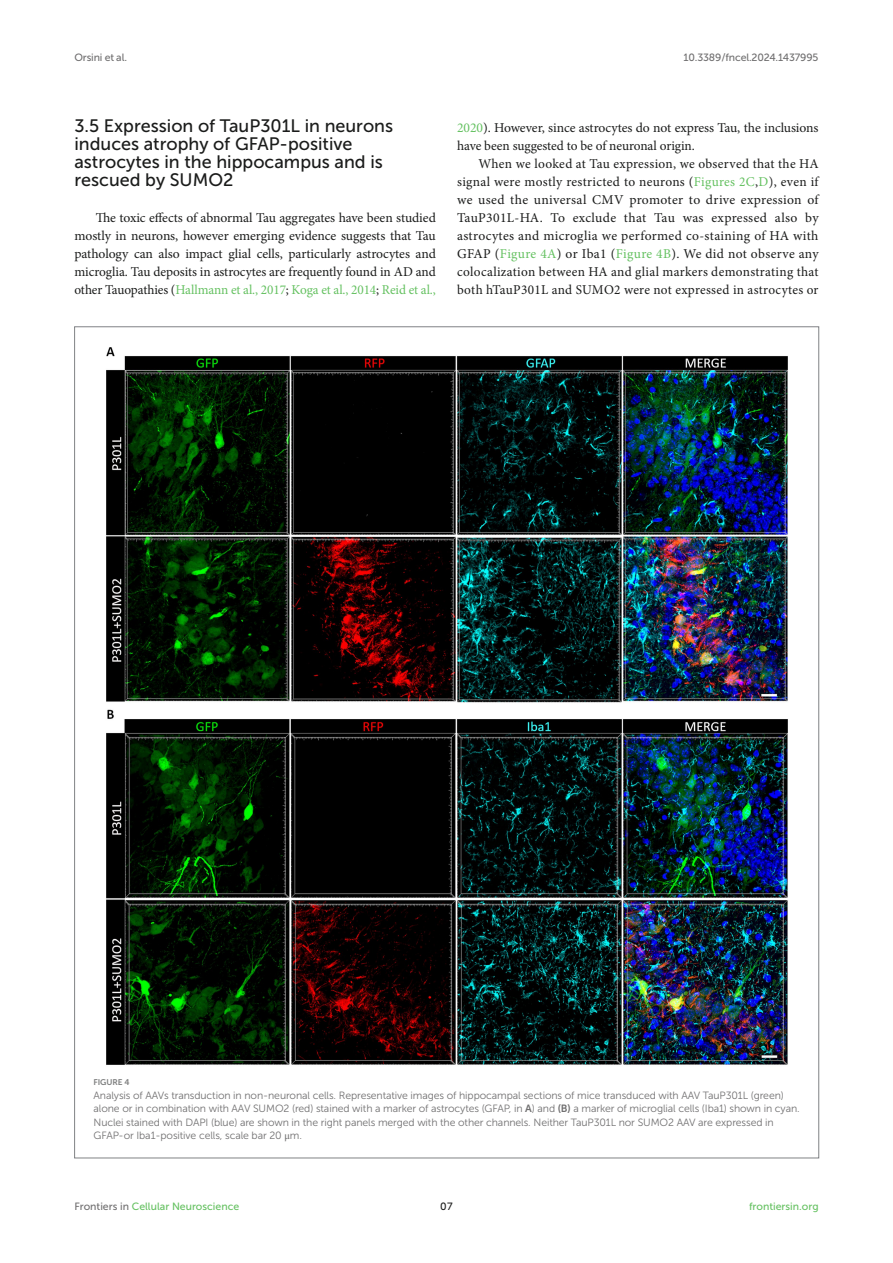
<style>
.page{position:relative;width:893px;height:1263px;background:#fff}
.page>*{position:absolute;margin:0;border:0;box-sizing:border-box;transform-origin:0 0}
.HEAD_2{font:18px/18px "Museo Sans 500";color:#1b1c1b}
.TEXT{font:13.5px/18px "Minion Pro";letter-spacing:-.005em;color:#1b1c1b;text-align:justify}
.FIG_LEG{font:10.5px/13.5px "Museo Sans 300";letter-spacing:-.01em;color:#706f70}
.t1{font:10.5px "Museo Sans 500";color:#65c161}
.t2{font:10.5px "Museo Sans 500";letter-spacing:-.015em;color:#706f70}
.t3{font:10.5px "Museo Sans 500";color:#1b1c1b}
.FIG_HD{font:8.25px "Museo Sans 700";letter-spacing:-.01em;color:#7e7f7f}
.s1{color:#65c161}
.s2{font-family:"Museo Sans 700"}
.s3{font-family:"STIX General"}
.s4{color:#706f70}
</style>
<div class="page">
<img style="left:106px;top:347px;width:682px;height:718px">
<p class="t2" style="left:74px;top:51px;width:54px">Orsini et al.</p>
<p class="t2" style="left:683px;top:51px;width:136px">10.3389/fncel.2024.1437995</p>
<p class="HEAD_2" style="left:74px;top:117px;width:320px">3.5 Expression of TauP301L in neurons induces atrophy of GFAP-positive astrocytes in the hippocampus and is rescued by SUMO2</p>
<p class="TEXT" style="left:74px;top:209px;width:363px;text-indent:21px">The toxic effects of abnormal Tau aggregates have been studied mostly in neurons, however emerging evidence suggests that Tau pathology can also impact glial cells, particularly astrocytes and microglia. Tau deposits in astrocytes are frequently found in AD and other Tauopathies (<span class="s1">Hallmann et al., 2017</span>; <span class="s1">Koga et al., 2014</span>; <span class="s1">Reid et al.,</span></p>
<p class="TEXT" style="left:457px;top:119px;width:363px"><span class="s1">2020</span>). However, since astrocytes do not express Tau, the inclusions have been suggested to be of neuronal origin.</p>
<p class="TEXT" style="left:457px;top:155px;width:363px;text-indent:21px">When we looked at Tau expression, we observed that the HA signal were mostly restricted to neurons (<span class="s1">Figures 2C</span>,<span class="s1">D</span>), even if we used the universal CMV promoter to drive expression of TauP301L-HA. To exclude that Tau was expressed also by astrocytes and microglia we performed co-staining of HA with GFAP (<span class="s1">Figure 4A</span>) or Iba1 (<span class="s1">Figure 4B</span>). We did not observe any colocalization between HA and glial markers demonstrating that both hTauP301L and SUMO2 were not expressed in astrocytes or</p>
<p class="FIG_HD" style="left:94px;top:1077px;width:37px">FIGURE 4</p>
<p class="FIG_LEG" style="left:94px;top:1088px;width:708px">Analysis of AAVs transduction in non-neuronal cells. Representative images of hippocampal sections of mice transduced with AAV TauP301L (green) alone or in combination with AAV SUMO2 (red) stained with a marker of astrocytes (GFAP, in <span class="s2">A</span>) and <span class="s2">(B)</span> a marker of microglial cells (Iba1) shown in cyan.<br>Nuclei stained with DAPI (blue) are shown in the right panels merged with the other channels. Neither TauP301L nor SUMO2 AAV are expressed in GFAP-or Iba1-positive cells, scale bar 20 <span class="s3">μ</span>m.</p>
<p class="t1" style="left:74px;top:1200px;width:166px"><span class="s4">Frontiers in</span> Cellular Neuroscience</p>
<p class="t3" style="left:440px;top:1200px;width:14px">07</p>
<p class="t1" style="left:749px;top:1200px;width:71px">frontiersin.org</p>
</div>
